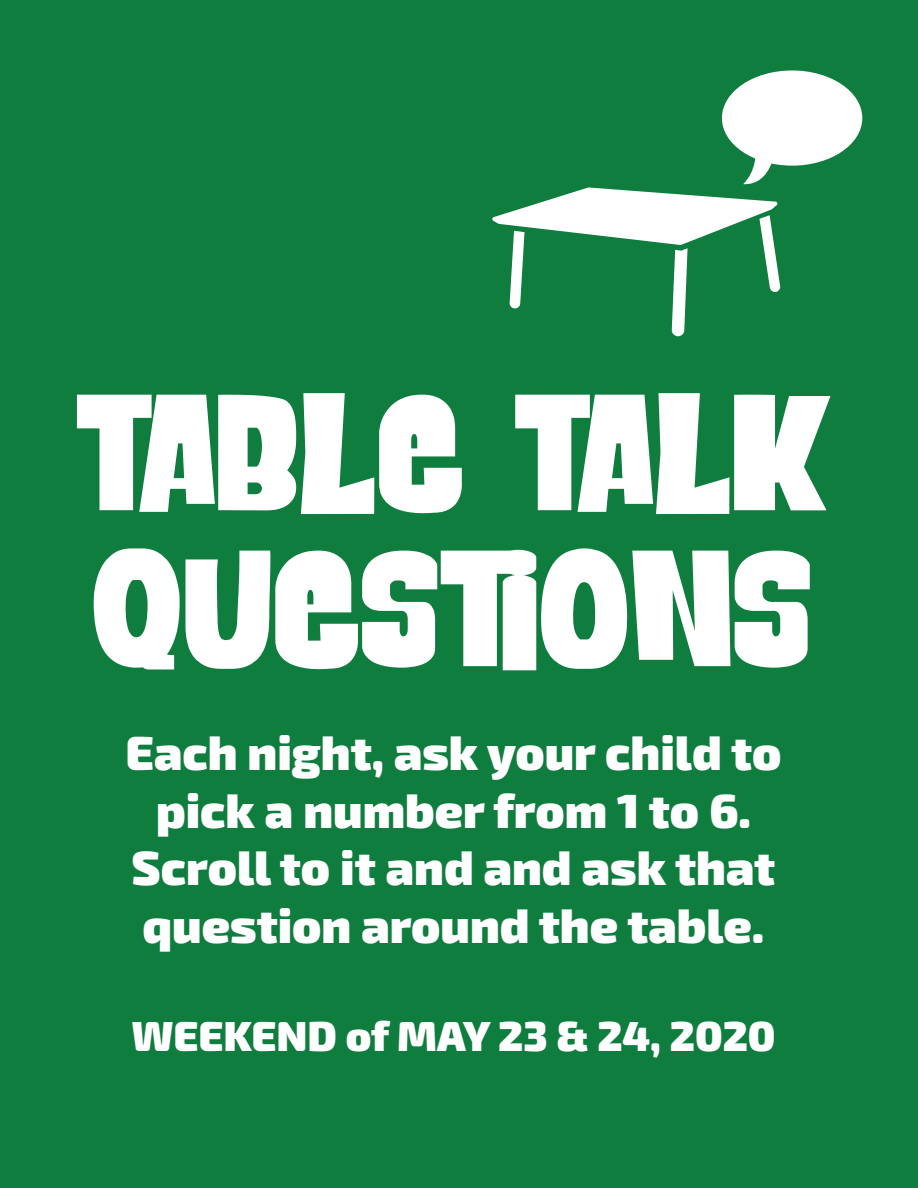
<style>
.page{position:relative;width:918px;height:1188px;background:#0e7d3e}
.page>*{position:absolute;margin:0;border:0;box-sizing:border-box;transform-origin:0 0}
.t1{font:167.1px/156px "le Cachalotdu Grand Nord";color:#fff}
.t2{font:900 48px/57.6px "Exo 2";color:#fff;text-align:center}
.t3{font:900 42px "Exo 2";color:#fff}
</style>
<div class="page">
<div style="left:722px;top:70px;width:140px;height:96px;background:#fff;border-radius:50%"></div>
<svg style="left:492px;top:144px;width:288px;height:192px"></svg>
<h1 class="t1" style="left:75px;top:372px;width:754px">TABLE TALK<br>QUESTIONS</h1>
<p class="t2" style="left:125px;top:726px;width:658px">Each night, ask your child to pick a number from 1 to 6.<br>Scroll to it and and ask that question around the table.</p>
<p class="t3" style="left:131px;top:1010px;width:646px">WEEKEND of MAY 23 &amp; 24, 2020</p>
</div>
